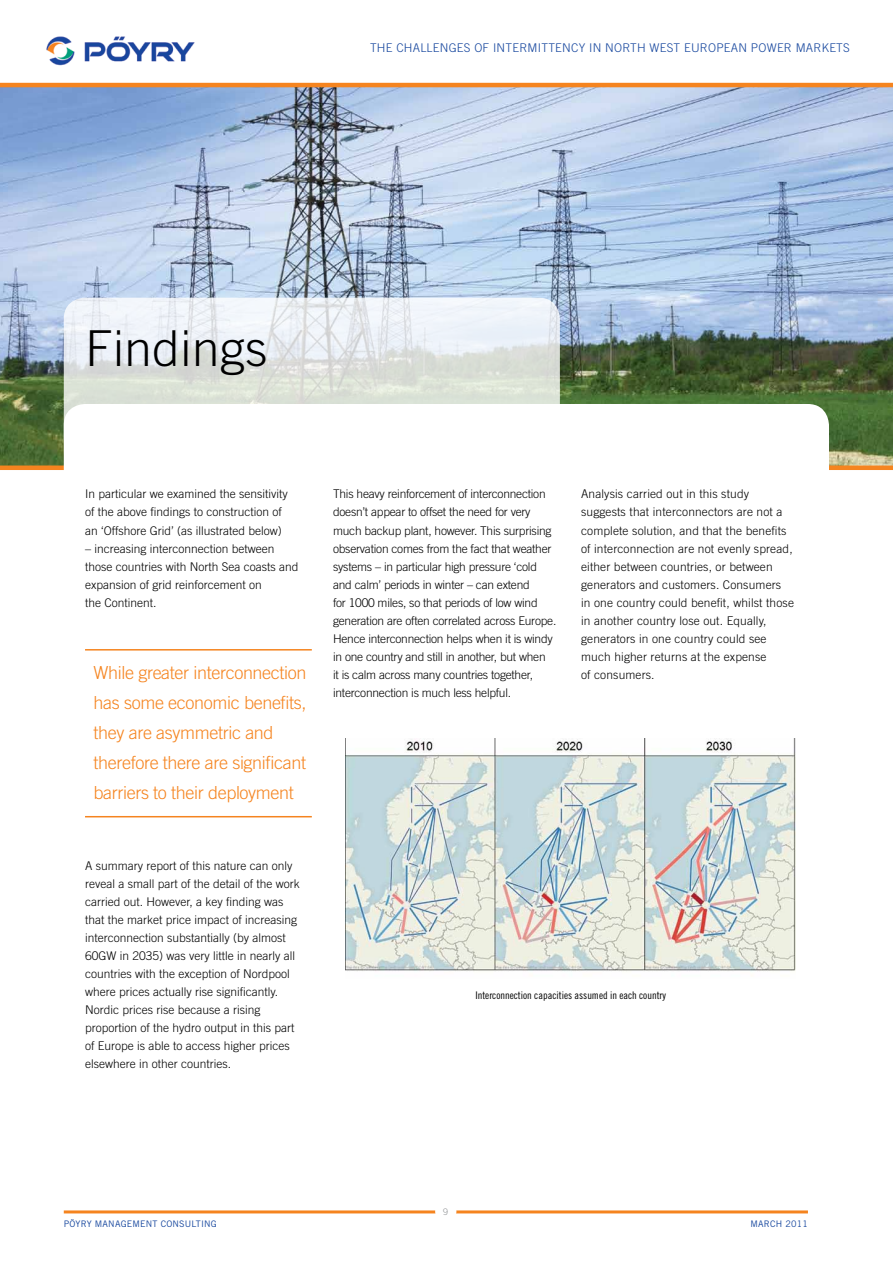
<style>
.page{position:relative;width:893px;height:1263px;background:#fff}
.page>*{position:absolute;margin:0;border:0;box-sizing:border-box;transform-origin:0 0}
.t1{font:300 49.5px "Trade Gothic";letter-spacing:.01em;color:#000}
.t2{font:300 18px/30px "Trade Gothic";letter-spacing:-.02em;color:#f5841f}
.t3{font:300 12px/18px "Trade Gothic";color:#000}
.t4{font:300 12px/18px "Trade Gothic";letter-spacing:-.02em;color:#000}
.t5{font:300 12px "Trade Gothic";letter-spacing:.02em;color:#17479e}
.t6{font:10.5px "Trade Gothic Cond Eighteen";color:#000}
.t7{font:9px "Trade Gothic";letter-spacing:.02em;color:#17479e}
.t8{font:300 9px "Trade Gothic";color:#939598}
</style>
<div class="page">
<img style="left:0;top:87px;width:893px;height:378px">
<img style="left:46px;top:36px;width:149px;height:30px">
<hr style="left:0;top:83px;width:893px;height:4px;background:#f5841f">
<div style="left:0;top:465px;width:893px;height:5px;background:#f5841f"></div>
<svg style="left:64px;top:298px;width:496px;height:161px"></svg>
<div style="left:64px;top:404px;width:765px;height:153px;background:#fff;border-radius:21px"></div>
<hr style="left:64px;top:1210px;width:744px;height:3px;background:#f5841f">
<div style="left:435px;top:1201px;width:21px;height:21px;background:#fff;border-radius:50%"></div>
<hr style="left:85px;top:649px;width:227px;height:1px;background:#f5841f">
<hr style="left:85px;top:816px;width:227px;height:1px;background:#f5841f">
<img style="left:345px;top:739px;width:450px;height:233px">
<p class="t5" style="left:370px;top:41px;width:135px">The challenges of inte</p>
<p class="t5" style="left:519px;top:41px;width:31px">rmitten</p>
<p class="t5" style="left:571px;top:41px;width:280px">cy in North West European power markets</p>
<h1 class="t1" style="left:85px;top:319px;width:184px">Findings</h1>
<p class="t3" style="left:85px;top:485px;width:204px">I n particular we examined the sensitivity of the above findings to construction of an ‘Offshore Grid’ (as illustrated below)</p>
<p class="t3" style="left:85px;top:539px;width:215px">– increasing interconnection between those countries with North Sea coasts and expansion of grid reinforcement on<br>the Continent.</p>
<h2 class="t2" style="left:94px;top:657px;width:215px">While greater interconnection has some economic benefits, they are asymmetric and therefore there are significant barriers to their deployment</h2>
<p class="t3" style="left:85px;top:856px;width:216px">A summary report of this nature can only reveal a small part of the detail of the work carried out. H owever, a key finding was that the market price impact of increasing interconnection substantially (by almost 60GW in 2035) was very little in nearly all countries with the exception of Nordpool where prices actually rise significantly.<br>Nordic prices rise because a rising proportion of the hydro output in this part of Europe is able to access higher prices elsewhere in other countries.</p>
<p class="t4" style="left:333px;top:485px;width:225px">This heavy reinforcement of interconnection doesn’t appear to offset the need for very much backup plant, however. This surprising observation comes from the fact that weather systems – in particular high pressure ‘cold and calm’ periods in winter – can extend<br>for 1000 miles, so that periods of low wind generation are often correlated across Europe.<br>Hence interconnection helps when it is windy in one country and still in another, but when<br>it is calm across many countries together, interconnection is much less helpful.</p>
<p class="t3" style="left:581px;top:485px;width:214px">Analysis carried out in this study suggests that interconnectors are not a complete solution, and that the benefits of interconnection are not evenly spread, either between countries, or between generators and customers. Consumers<br>in one country could benefit, whilst those in another country lose out. Equally, generators in one country could see much higher returns at the expense<br>of consumers.</p>
<p class="t6" style="left:475px;top:989px;width:192px">Interconnection capacities assumed in each country</p>
<p class="t8" style="left:443px;top:1206px;width:7px">9</p>
<p class="t7" style="left:64px;top:1219px;width:13px">PÖYRY</p>
<p class="t7" style="left:95px;top:1219px;width:124px">MANAGEM ENT CONSU LTING</p>
<p class="t7" style="left:751px;top:1219px;width:59px">MARCH 2011</p>
</div>
